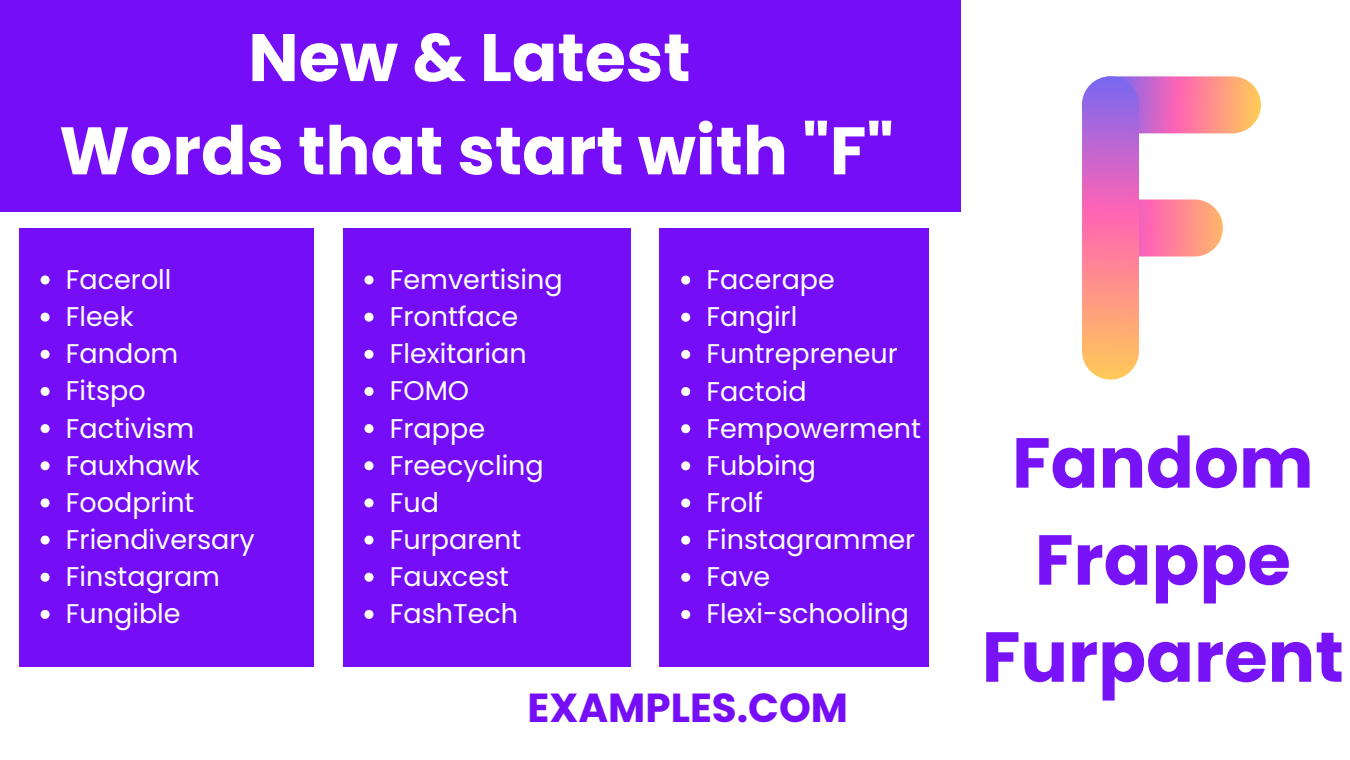
<style>
.page{position:relative;width:1350px;height:760px;background:#fff}
.page>*{position:absolute;margin:0;border:0;box-sizing:border-box;transform-origin:0 0}
.t1{font:700 70.5px/97.1px "Poppins";color:#750ef7;text-align:center}
.t2{font:700 67.05px "Poppins";color:#fff}
.t3{font:700 40.5px "Poppins";color:#750ef7}
.t4{font:27px "Poppins";color:#fff}
</style>
<div class="page">
<div style="left:0;top:0;width:961px;height:211px;background:#750ef7"></div>
<div style="left:19px;top:228px;width:294px;height:438px;background:#750ef7"></div>
<svg style="left:41px;top:275px;width:9px;height:9px"></svg>
<svg style="left:41px;top:312px;width:9px;height:9px"></svg>
<svg style="left:41px;top:350px;width:9px;height:9px"></svg>
<svg style="left:41px;top:387px;width:9px;height:9px"></svg>
<svg style="left:41px;top:424px;width:9px;height:9px"></svg>
<svg style="left:41px;top:461px;width:9px;height:9px"></svg>
<svg style="left:41px;top:498px;width:9px;height:9px"></svg>
<svg style="left:41px;top:535px;width:9px;height:9px"></svg>
<svg style="left:41px;top:572px;width:9px;height:9px"></svg>
<svg style="left:41px;top:609px;width:9px;height:9px"></svg>
<div style="left:343px;top:228px;width:288px;height:438px;background:#750ef7"></div>
<svg style="left:365px;top:275px;width:9px;height:9px"></svg>
<svg style="left:365px;top:312px;width:9px;height:9px"></svg>
<svg style="left:365px;top:350px;width:9px;height:9px"></svg>
<svg style="left:365px;top:387px;width:9px;height:9px"></svg>
<svg style="left:365px;top:424px;width:9px;height:9px"></svg>
<svg style="left:365px;top:461px;width:9px;height:9px"></svg>
<svg style="left:365px;top:498px;width:9px;height:9px"></svg>
<svg style="left:365px;top:535px;width:9px;height:9px"></svg>
<svg style="left:365px;top:572px;width:9px;height:9px"></svg>
<svg style="left:365px;top:609px;width:9px;height:9px"></svg>
<div style="left:660px;top:228px;width:269px;height:438px;background:#750ef7"></div>
<svg style="left:681px;top:275px;width:9px;height:9px"></svg>
<svg style="left:681px;top:312px;width:9px;height:9px"></svg>
<svg style="left:681px;top:350px;width:9px;height:9px"></svg>
<svg style="left:681px;top:387px;width:9px;height:9px"></svg>
<svg style="left:681px;top:424px;width:9px;height:9px"></svg>
<svg style="left:681px;top:461px;width:9px;height:9px"></svg>
<svg style="left:681px;top:498px;width:9px;height:9px"></svg>
<svg style="left:681px;top:535px;width:9px;height:9px"></svg>
<svg style="left:681px;top:572px;width:9px;height:9px"></svg>
<svg style="left:681px;top:610px;width:9px;height:8px"></svg>
<svg style="left:1082px;top:76px;width:179px;height:57px"></svg>
<svg style="left:1082px;top:199px;width:141px;height:57px"></svg>
<svg style="left:1082px;top:76px;width:57px;height:303px"></svg>
<p class="t2" style="left:248px;top:11px;width:444px">New &amp; Latest</p>
<p class="t2" style="left:59px;top:104px;width:836px">Words that start with "F"</p>
<p class="t4" style="left:66px;top:260px;width:107px">Faceroll</p>
<p class="t4" style="left:66px;top:298px;width:69px">Fleek</p>
<p class="t4" style="left:66px;top:335px;width:114px">Fandom</p>
<p class="t4" style="left:66px;top:372px;width:81px">Fitspo</p>
<p class="t4" style="left:66px;top:409px;width:130px">Factivism</p>
<p class="t4" style="left:66px;top:446px;width:135px">Fauxhawk</p>
<p class="t4" style="left:66px;top:483px;width:130px">Foodprint</p>
<p class="t4" style="left:66px;top:520px;width:190px">Friendiversary</p>
<p class="t4" style="left:66px;top:557px;width:156px">Finstagram</p>
<p class="t4" style="left:66px;top:595px;width:116px">Fungible</p>
<p class="t4" style="left:390px;top:260px;width:174px">Femvertising</p>
<p class="t4" style="left:390px;top:298px;width:130px">Frontface</p>
<p class="t4" style="left:390px;top:335px;width:138px">Flexitarian</p>
<p class="t4" style="left:390px;top:372px;width:81px">FOMO</p>
<p class="t4" style="left:390px;top:409px;width:97px">Frappe</p>
<p class="t4" style="left:390px;top:446px;width:155px">Freecycling</p>
<p class="t4" style="left:390px;top:483px;width:51px">Fud</p>
<p class="t4" style="left:390px;top:520px;width:133px">Furparent</p>
<p class="t4" style="left:390px;top:557px;width:121px">Fauxcest</p>
<p class="t4" style="left:390px;top:595px;width:130px">FashTech</p>
<p class="t4" style="left:707px;top:261px;width:130px">Facerape</p>
<p class="t4" style="left:707px;top:298px;width:92px">Fangirl</p>
<p class="t4" style="left:707px;top:335px;width:193px">Funtrepreneur</p>
<p class="t4" style="left:707px;top:372px;width:102px">Factoid</p>
<p class="t4" style="left:707px;top:409px;width:216px">Fempowerment</p>
<p class="t4" style="left:707px;top:446px;width:111px">Fubbing</p>
<p class="t4" style="left:707px;top:483px;width:58px">Frolf</p>
<p class="t4" style="left:707px;top:520px;width:210px">Finstagrammer</p>
<p class="t4" style="left:707px;top:558px;width:65px">Fave</p>
<p class="t4" style="left:707px;top:595px;width:204px">Flexi-schooling</p>
<p class="t3" style="left:528px;top:679px;width:322px">EXAMPLES.COM</p>
<h1 class="t1" style="left:982px;top:414px;width:364px">Fandom<br>Frappe<br>Furparent</h1>
</div>
